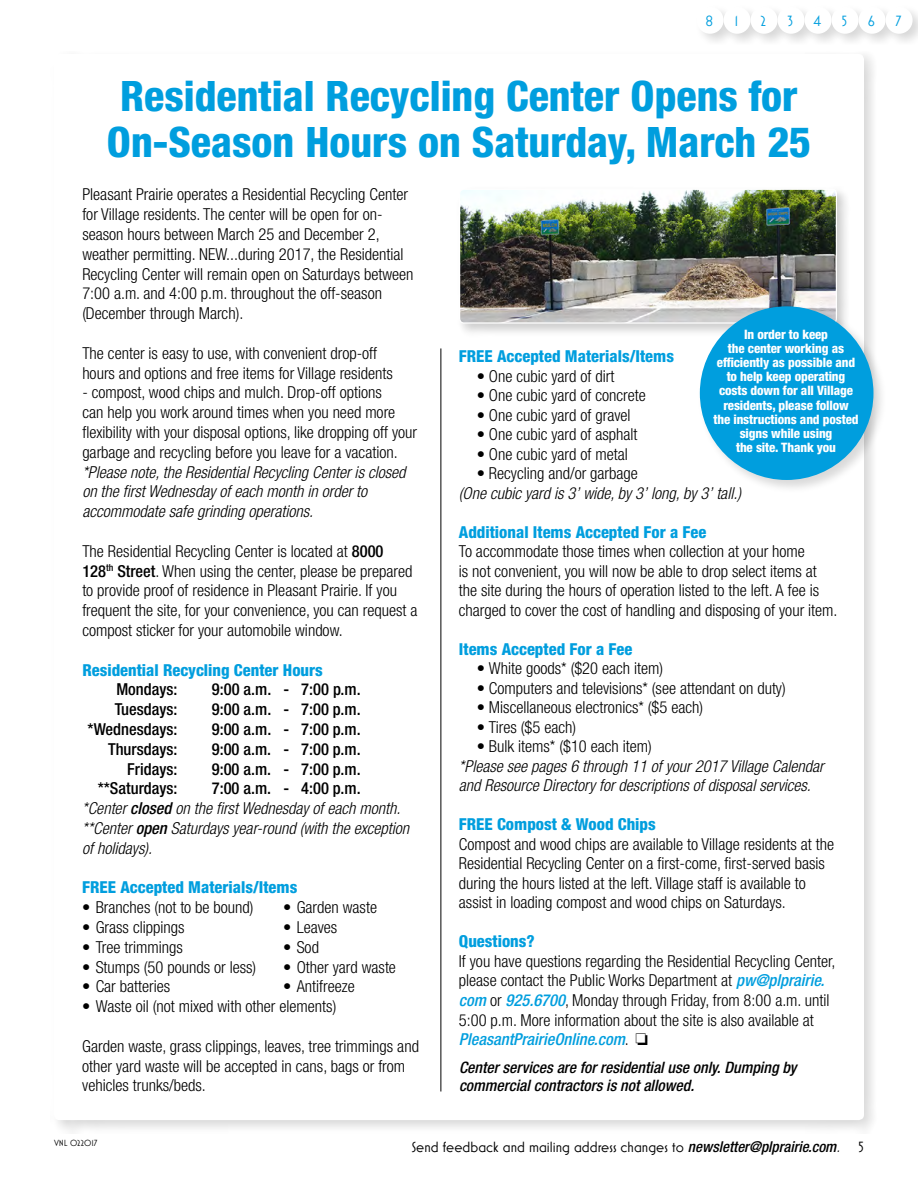
<style>
.page{position:relative;width:918px;height:1188px;background:#fff}
.page>*{position:absolute;margin:0;border:0;box-sizing:border-box;transform-origin:0 0}
.t1{font:800 condensed 42px/46.5px "Helvetica Neue LT Std";color:#009ede;text-align:center}
.t2{font:300 condensed 16.5px/19.8px "Helvetica Neue LT Std";color:#000}
.t3{font:italic 300 condensed 16.5px/19.8px "Helvetica Neue LT Std";color:#000}
.t4{font:800 condensed 16.5px "Helvetica Neue LT Std";color:#009ede}
.t5{font:500 condensed 16.5px "Helvetica Neue LT Std";color:#000}
.t6{font:italic 500 condensed 15.75px/18px "Helvetica Neue LT Std";color:#000}
.t7{font:15px "Mostra Nuova";color:#000}
.t8{font:15px "Mostra Nuova Alt A";color:#009ede}
.t9{font:800 condensed 13.05px/14.1px "Helvetica Neue LT Std";letter-spacing:-.01em;color:#fff;text-align:center}
.t10{font:9px "Mostra Nuova";color:#000}
.s1{font-weight:500}
.s2{font-weight:500;font-style:italic;color:#009ede}
.s3{font-weight:500;font-style:normal}
.s4{font-family:"Helvetica Neue LT Std";font-weight:500;font-style:italic;font-stretch:condensed}
.s5{font-family:"Helvetica Neue LT Std";font-weight:300;font-style:italic;font-stretch:condensed}
</style>
<div class="page">
<div style="left:51px;top:51px;width:827px;height:1083px;background:#000;opacity:.15"></div>
<div style="left:54px;top:54px;width:810px;height:1066px;background:#fff;border-radius:5px"></div>
<hr style="left:441px;top:348px;width:1px;height:744px;background:#000">
<div style="left:456px;top:186px;width:395px;height:152px;background:#000;opacity:.2"></div>
<img style="left:460px;top:189px;width:376px;height:133px">
<div style="left:459px;top:189px;width:378px;height:135px;border:1px solid #fff;border-radius:4px"></div>
<div style="left:697px;top:303px;width:190px;height:191px;background:#000;opacity:.15"></div>
<div style="left:700px;top:306px;width:173px;height:174px;background:#009ede;border-radius:50%"></div>
<div style="left:694px;top:4px;width:44px;height:44px;background:#000;opacity:.15"></div>
<div style="left:697px;top:7px;width:27px;height:27px;background:#fff;border-radius:50%"></div>
<div style="left:721px;top:4px;width:44px;height:44px;background:#000;opacity:.15"></div>
<div style="left:724px;top:7px;width:27px;height:27px;background:#fff;border-radius:50%"></div>
<div style="left:748px;top:4px;width:44px;height:44px;background:#000;opacity:.15"></div>
<div style="left:751px;top:7px;width:27px;height:27px;background:#fff;border-radius:50%"></div>
<div style="left:775px;top:4px;width:44px;height:44px;background:#000;opacity:.15"></div>
<div style="left:778px;top:7px;width:27px;height:27px;background:#fff;border-radius:50%"></div>
<div style="left:802px;top:4px;width:44px;height:44px;background:#000;opacity:.15"></div>
<div style="left:805px;top:7px;width:27px;height:27px;background:#fff;border-radius:50%"></div>
<div style="left:829px;top:4px;width:44px;height:44px;background:#000;opacity:.15"></div>
<div style="left:832px;top:7px;width:27px;height:27px;background:#fff;border-radius:50%"></div>
<div style="left:856px;top:4px;width:44px;height:44px;background:#000;opacity:.15"></div>
<div style="left:859px;top:7px;width:27px;height:27px;background:#fff;border-radius:50%"></div>
<div style="left:883px;top:4px;width:35px;height:44px;background:#000;opacity:.15"></div>
<div style="left:886px;top:7px;width:27px;height:27px;background:#fff;border-radius:50%"></div>
<p class="t8" style="left:705px;top:13px;width:9px">8</p>
<p class="t8" style="left:734px;top:13px;width:6px">1</p>
<p class="t8" style="left:761px;top:13px;width:7px">2</p>
<p class="t8" style="left:788px;top:13px;width:7px">3</p>
<p class="t8" style="left:813px;top:13px;width:9px">4</p>
<p class="t8" style="left:842px;top:13px;width:7px">5</p>
<p class="t8" style="left:868px;top:13px;width:9px">6</p>
<p class="t8" style="left:895px;top:13px;width:7px">7</p>
<h1 class="t1" style="left:107px;top:72px;width:706px">Residential Recycling Center Opens for<br>On-Season Hours on Saturday, March 25</h1>
<p class="t2" style="left:82px;top:185px;width:333px">Pleasant Prairie operates a Residential Recycling Center for Village residents. The center will be open for on&shy;season hours between March 25 and December 2, weather permitting. NEW...during 2017, the Residential Recycling Center will remain open on Saturdays between 7:00 a.m. and 4:00 p.m. throughout the off-season (December through March).</p>
<p class="t2" style="left:82px;top:343px;width:312px">The center is easy to use, with convenient drop-off hours and options and free items for Village residents</p>
<p class="t2" style="left:82px;top:383px;width:336px">- compost, wood chips and mulch. Drop-off options<br>can help you work around times when you need more flexibility with your disposal options, like dropping off your garbage and recycling before you leave for a vacation.</p>
<p class="t3" style="left:82px;top:462px;width:325px">*Please note, the Residential Recycling Center is closed on the first Wednesday of each month in order to accommodate safe grinding operations.</p>
<p class="t2" style="left:82px;top:541px;width:337px">The Residential Recycling Center is located at <span class="s1">8000<br>128</span><sup>th</sup> <span class="s1">Street</span>. When using the center, please be prepared to provide proof of residence in Pleasant Prairie. If you frequent the site, for your convenience, you can request a compost sticker for your automobile window.</p>
<p class="t4" style="left:82px;top:660px;width:242px">Residential Recycling Center Hours</p>
<p class="t5" style="left:116px;top:680px;width:63px">Mondays:</p>
<p class="t5" style="left:212px;top:680px;width:150px">9:00 a.m. - 7:00 p.m.</p>
<p class="t5" style="left:115px;top:700px;width:64px">Tuesdays:</p>
<p class="t5" style="left:212px;top:700px;width:150px">9:00 a.m. - 7:00 p.m.</p>
<p class="t5" style="left:88px;top:719px;width:91px">*Wednesdays:</p>
<p class="t5" style="left:212px;top:719px;width:150px">9:00 a.m. - 7:00 p.m.</p>
<p class="t5" style="left:108px;top:739px;width:71px">Thursdays:</p>
<p class="t5" style="left:212px;top:739px;width:150px">9:00 a.m. - 7:00 p.m.</p>
<p class="t5" style="left:127px;top:759px;width:52px">Fridays:</p>
<p class="t5" style="left:212px;top:759px;width:150px">9:00 a.m. - 7:00 p.m.</p>
<p class="t5" style="left:98px;top:779px;width:81px">**Saturdays:</p>
<p class="t9" style="left:713px;top:327px;width:147px">In order to keep<br>the center working as efficiently as possible and to help keep operating costs down for all Village residents, please follow the instructions and posted signs while using<br>the site. Thank you</p>
<p class="t4" style="left:459px;top:346px;width:217px">FREE Accepted Materials/Items</p>
<p class="t2" style="left:477px;top:366px;width:139px">• One cubic yard of dirt</p>
<p class="t2" style="left:477px;top:386px;width:170px">• One cubic yard of concrete</p>
<p class="t2" style="left:477px;top:405px;width:155px">• One cubic yard of gravel</p>
<p class="t2" style="left:477px;top:425px;width:162px">• One cubic yard of asphalt</p>
<p class="t2" style="left:477px;top:444px;width:152px">• One cubic yard of metal</p>
<p class="t2" style="left:477px;top:464px;width:162px">• Recycling and/or garbage</p>
<p class="t3" style="left:459px;top:484px;width:284px">(One cubic yard is 3’ wide, by 3’ long, by 3’ tall.)</p>
<p class="t4" style="left:459px;top:522px;width:249px">Additional Items Accepted For a Fee</p>
<p class="t2" style="left:459px;top:542px;width:380px">To accommodate those times when collection at your home<br>is not convenient, you will now be able to drop select items at the site during the hours of operation listed to the left. A fee is charged to cover the cost of handling and disposing of your item.</p>
<p class="t4" style="left:459px;top:639px;width:175px">Items Accepted For a Fee</p>
<p class="t2" style="left:477px;top:659px;width:188px">• White goods* ($20 each item)</p>
<p class="t2" style="left:477px;top:678px;width:310px">• Computers and televisions* (see attendant on duty)</p>
<p class="t2" style="left:477px;top:698px;width:228px">• Miscellaneous electronics* ($5 each)</p>
<p class="t2" style="left:477px;top:717px;width:101px">• Tires ($5 each)</p>
<p class="t2" style="left:477px;top:737px;width:176px">• Bulk items* ($10 each item)</p>
<p class="t3" style="left:459px;top:757px;width:366px">*Please see pages 6 through 11 of your 2017 Village Calendar and Resource Directory for descriptions of disposal services.</p>
<p class="t4" style="left:459px;top:814px;width:198px">FREE Compost &amp; Wood Chips</p>
<p class="t2" style="left:459px;top:834px;width:377px">Compost and wood chips are available to Village residents at the Residential Recycling Center on a first-come, first-served basis during the hours listed at the left. Village staff is available to assist in loading compost and wood chips on Saturdays.</p>
<p class="t4" style="left:459px;top:931px;width:77px">Questions?</p>
<p class="t2" style="left:459px;top:951px;width:378px">If you have questions regarding the Residential Recycling Center, please contact the Public Works Department at <span class="s2">pw@plprairie. com</span> or <span class="s2">925.6700</span>, Monday through Friday, from 8:00 a.m. until 5:00 p.m. More information about the site is also available at <span class="s2">PleasantPrairieOnline.com</span>. □</p>
<p class="t6" style="left:459px;top:1059px;width:339px">Center services are for residential use only. Dumping by commercial contractors is not allowed.</p>
<p class="t3" style="left:82px;top:779px;width:329px;text-indent:130px"><span class="s3">7:00 a.m. - 4:00 p.m.<br></span>*Center <span class="s1">closed</span> on the first Wednesday of each month. **Center <span class="s1">open</span> Saturdays year-round (with the exception of holidays).</p>
<p class="t4" style="left:82px;top:877px;width:217px">FREE Accepted Materials/Items</p>
<p class="t2" style="left:82px;top:897px;width:173px">• Branches (not to be bound)</p>
<p class="t2" style="left:283px;top:897px;width:95px">• Garden waste</p>
<p class="t2" style="left:82px;top:917px;width:104px">• Grass clippings</p>
<p class="t2" style="left:283px;top:917px;width:56px">• Leaves</p>
<p class="t2" style="left:82px;top:937px;width:102px">• Tree trimmings</p>
<p class="t2" style="left:283px;top:937px;width:37px">• Sod</p>
<p class="t2" style="left:82px;top:957px;width:176px">• Stumps (50 pounds or less)</p>
<p class="t2" style="left:283px;top:957px;width:114px">• Other yard waste</p>
<p class="t2" style="left:82px;top:977px;width:90px">• Car batteries</p>
<p class="t2" style="left:283px;top:977px;width:73px">• Antifreeze</p>
<p class="t2" style="left:82px;top:996px;width:256px">• Waste oil (not mixed with other elements)</p>
<p class="t2" style="left:82px;top:1036px;width:338px">Garden waste, grass clippings, leaves, tree trimmings and other yard waste will be accepted in cans, bags or from vehicles trunks/beds.</p>
<p class="t10" style="left:54px;top:1137px;width:45px">VNL 022017</p>
<p class="t7" style="left:411px;top:1139px;width:454px">Send feedback and mailing address changes to <span class="s4">newsletter@plprairie.com</span><span class="s5">.</span> 5</p>
</div>
